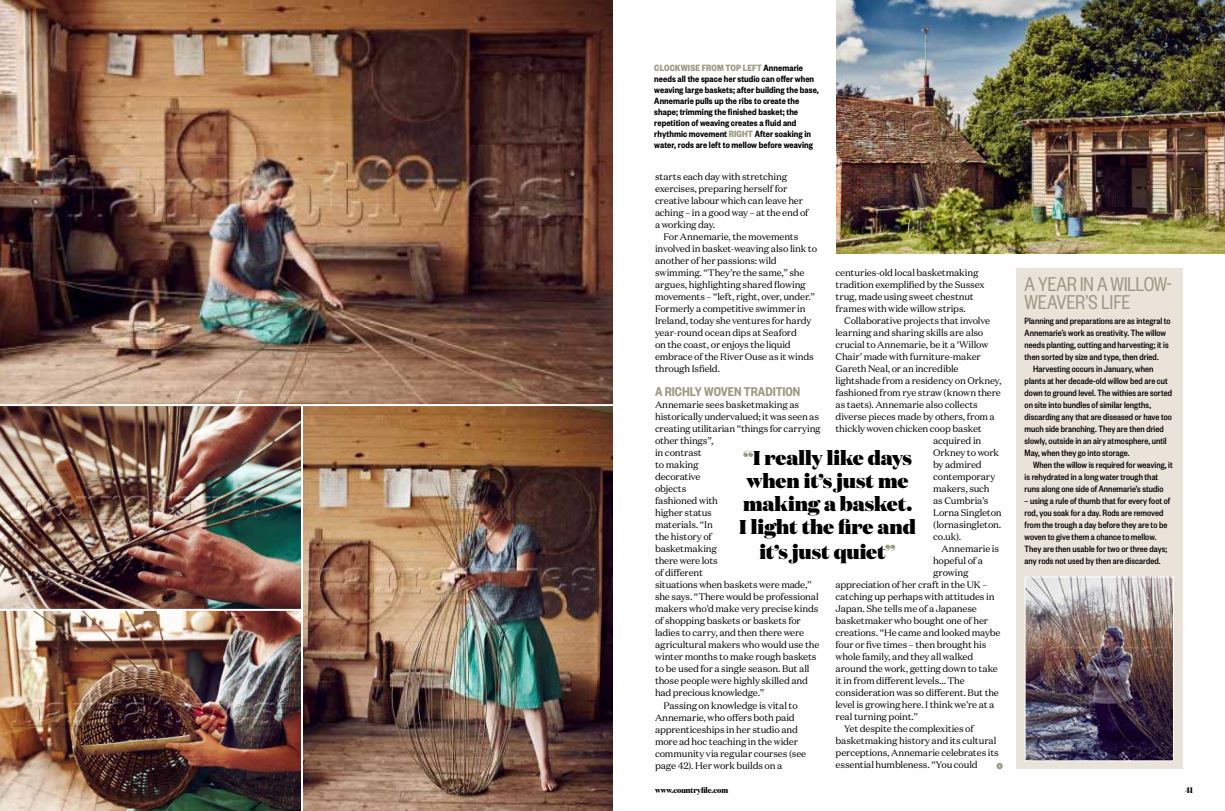
<style>
.page{position:relative;width:1225px;height:811px;background:#fff}
.page>*{position:absolute;margin:0;border:0;box-sizing:border-box;transform-origin:0 0}
.t1{font:22px/18px "Founders Grotesk Cond";letter-spacing:-.01em;color:#9b9a81}
.t2{font:900 20px/23px "Domaine Display";letter-spacing:-.005em;color:#000;text-align:center}
.t3{font:600 14px "Founders Grotesk Cond";color:#9b9a81}
.t4{font:500 10px/12px "Founders Grotesk Cond";letter-spacing:.005em;color:#000}
.t5{font:600 10px/11px "Founders Grotesk Cond";letter-spacing:.005em;color:#000}
.t6{font:9.5px/12px "Domaine Text";letter-spacing:-.02em;color:#000}
.t7{font:700 8px "Domaine Display Narrow";color:#000}
.t8{font:700 8px "Domaine Display";color:#000}
.s1{font-weight:700;color:#9b9a81}
.s2{color:#9b9a81}
</style>
<div class="page">
<img style="left:0;top:0;width:612px;height:404px">
<img style="left:837px;top:0;width:388px;height:253px">
<img style="left:303px;top:406px;width:309px;height:405px">
<img style="left:0;top:611px;width:301px;height:200px">
<div style="left:1016px;top:268px;width:166px;height:500px;background:#e9e3da"></div>
<img style="left:1026px;top:578px;width:146px;height:181px">
<div style="left:1024px;top:576px;width:150px;height:185px;border:1px solid #fff"></div>
<img style="left:0;top:406px;width:301px;height:203px">
<svg style="left:996px;top:763px;width:6px;height:6px"></svg>
<p class="t5" style="left:654px;top:61px;width:166px"><span class="s1">CLOCKWISE FROM TOP LEFT</span> Annemarie needs all the space her studio can offer when weaving large baskets; after building the base, Annemarie pulls up the ribs to create the shape; trimming the finished basket; the repetition of weaving creates a fluid and rhythmic movement <span class="s1">RIGHT</span> After soaking in water, rods are left to mellow before weaving</p>
<p class="t6" style="left:655px;top:171px;width:155px">starts each day with stretching exercises, preparing herself for creative labour which can leave her aching – in a good way – at the end of a working day.</p>
<p class="t6" style="left:655px;top:231px;width:164px;text-indent:9px">For Annemarie, the movements involved in basket-weaving also link to another of her passions: wild swimming. “They’re the same,” she argues, highlighting shared flowing movements – “left, right, over, under.” Formerly a competitive swimmer in Ireland, today she ventures for hardy year-round ocean dips at Seaford<br>on the coast, or enjoys the liquid embrace of the River Ouse as it winds through Isfield.</p>
<h3 class="t3" style="left:655px;top:383px;width:147px">A RICHLY WOVEN TRADITION</h3>
<p class="t6" style="left:655px;top:399px;width:146px">Annemarie sees basketmaking as</p>
<p class="t6" style="left:655px;top:411px;width:166px">historically undervalued; it was seen as</p>
<p class="t6" style="left:655px;top:423px;width:167px">creating utilitarian “things for carrying</p>
<p class="t6" style="left:655px;top:435px;width:60px">other things”,</p>
<p class="t6" style="left:655px;top:447px;width:48px">in contrast</p>
<p class="t6" style="left:655px;top:459px;width:45px">to making</p>
<p class="t6" style="left:655px;top:471px;width:47px">decorative</p>
<p class="t6" style="left:655px;top:483px;width:33px">objects</p>
<p class="t6" style="left:655px;top:495px;width:64px">fashioned with</p>
<p class="t6" style="left:655px;top:507px;width:58px">higher status</p>
<p class="t6" style="left:655px;top:519px;width:59px">materials. “In</p>
<p class="t6" style="left:655px;top:531px;width:58px">the history of</p>
<p class="t6" style="left:655px;top:543px;width:63px">basketmaking</p>
<p class="t6" style="left:655px;top:555px;width:64px">there were lots</p>
<p class="t6" style="left:655px;top:567px;width:49px">of different</p>
<p class="t6" style="left:655px;top:579px;width:158px">situations when baskets were made,”</p>
<p class="t6" style="left:655px;top:591px;width:165px">she says. “There would be professional</p>
<p class="t6" style="left:655px;top:603px;width:165px">makers who’d make very precise kinds</p>
<p class="t6" style="left:655px;top:615px;width:147px">of shopping baskets or baskets for</p>
<p class="t6" style="left:655px;top:627px;width:151px">ladies to carry, and then there were</p>
<p class="t6" style="left:655px;top:639px;width:166px">agricultural makers who would use the</p>
<p class="t6" style="left:655px;top:651px;width:163px">winter months to make rough baskets</p>
<p class="t6" style="left:655px;top:663px;width:156px">to be used for a single season. But all</p>
<p class="t6" style="left:655px;top:675px;width:155px">those people were highly skilled and</p>
<p class="t6" style="left:655px;top:687px;width:111px">had precious knowledge.”</p>
<p class="t6" style="left:663px;top:699px;width:136px">Passing on knowledge is vital to</p>
<p class="t6" style="left:655px;top:711px;width:141px">Annemarie, who offers both paid</p>
<p class="t6" style="left:655px;top:723px;width:145px">apprenticeships in her studio and</p>
<p class="t6" style="left:655px;top:735px;width:144px">more ad hoc teaching in the wider</p>
<p class="t6" style="left:655px;top:747px;width:153px">community via regular courses (see</p>
<p class="t6" style="left:655px;top:759px;width:129px">page 42). Her work builds on a</p>
<p class="t6" style="left:835px;top:267px;width:150px">centuries-old local basketmaking tradition exemplified by the Sussex trug, made using sweet chestnut frames with wide willow strips.</p>
<p class="t6" style="left:844px;top:315px;width:147px">Collaborative projects that involve</p>
<p class="t6" style="left:835px;top:327px;width:149px">learning and sharing skills are also</p>
<p class="t6" style="left:835px;top:339px;width:154px">crucial to Annemarie, be it a ‘Willow</p>
<p class="t6" style="left:835px;top:351px;width:147px">Chair’ made with furniture-maker</p>
<p class="t6" style="left:835px;top:363px;width:124px">Gareth Neal, or an incredible</p>
<p class="t6" style="left:835px;top:375px;width:167px">lightshade from a residency on Orkney,</p>
<p class="t6" style="left:835px;top:387px;width:167px">fashioned from rye straw (known there</p>
<p class="t6" style="left:835px;top:399px;width:144px">as taets). Annemarie also collects</p>
<p class="t6" style="left:835px;top:411px;width:161px">diverse pieces made by others, from a</p>
<p class="t6" style="left:835px;top:423px;width:148px">thickly woven chicken coop basket</p>
<p class="t6" style="left:933px;top:435px;width:50px">acquired in</p>
<p class="t6" style="left:933px;top:447px;width:67px">Orkney to work</p>
<p class="t6" style="left:933px;top:459px;width:50px">by admired</p>
<p class="t6" style="left:933px;top:471px;width:64px">contemporary</p>
<p class="t6" style="left:933px;top:483px;width:58px">makers, such</p>
<p class="t6" style="left:933px;top:495px;width:57px">as Cumbria’s</p>
<p class="t6" style="left:933px;top:507px;width:70px">Lorna Singleton</p>
<p class="t6" style="left:933px;top:519px;width:70px">(lornasingleton.</p>
<p class="t6" style="left:933px;top:531px;width:30px">co.uk).</p>
<p class="t6" style="left:941px;top:543px;width:59px">Annemarie is</p>
<p class="t6" style="left:933px;top:555px;width:51px">hopeful of a</p>
<p class="t6" style="left:933px;top:567px;width:37px">growing</p>
<p class="t6" style="left:835px;top:579px;width:153px">appreciation of her craft in the UK –</p>
<p class="t6" style="left:835px;top:591px;width:160px">catching up perhaps with attitudes in</p>
<p class="t6" style="left:835px;top:603px;width:143px">Japan. She tells me of a Japanese</p>
<p class="t6" style="left:835px;top:615px;width:154px">basketmaker who bought one of her</p>
<p class="t6" style="left:835px;top:627px;width:167px">creations. “He came and looked maybe</p>
<p class="t6" style="left:835px;top:639px;width:152px">four or five times – then brought his</p>
<p class="t6" style="left:835px;top:651px;width:139px">whole family, and they all walked</p>
<p class="t6" style="left:835px;top:663px;width:164px">around the work, getting down to take</p>
<p class="t6" style="left:835px;top:675px;width:131px">it in from different levels... The</p>
<p class="t6" style="left:835px;top:687px;width:165px">consideration was so different. But the</p>
<p class="t6" style="left:835px;top:699px;width:160px">level is growing here. I think we’re at a</p>
<p class="t6" style="left:835px;top:711px;width:84px">real turning point.”</p>
<p class="t6" style="left:844px;top:723px;width:131px">Yet despite the complexities of</p>
<p class="t6" style="left:835px;top:735px;width:162px">basketmaking history and its cultural</p>
<p class="t6" style="left:835px;top:747px;width:165px">perceptions, Annemarie celebrates its</p>
<p class="t6" style="left:835px;top:759px;width:144px">essential humbleness. “You could</p>
<h2 class="t2" style="left:739px;top:446px;width:178px"><span class="s2">“</span>I really like days when it’s just me making a basket.<br>I light the fire and</h2>
<h2 class="t2" style="left:759px;top:540px;width:138px">it’s just quiet<span class="s2">”</span></h2>
<h1 class="t1" style="left:1024px;top:274px;width:149px">A YEAR IN A WILLOW-<br>WEAVER’S LIFE</h1>
<p class="t4" style="left:1024px;top:315px;width:147px">Planning and preparations are as integral to</p>
<p class="t4" style="left:1024px;top:327px;width:143px">Annemarie’s work as creativity. The willow</p>
<p class="t4" style="left:1024px;top:339px;width:146px">needs planting, cutting and harvesting; it is</p>
<p class="t4" style="left:1024px;top:351px;width:136px">then sorted by size and type, then dried.</p>
<p class="t4" style="left:1033px;top:363px;width:122px">Harvesting occurs in January, when</p>
<p class="t4" style="left:1024px;top:375px;width:145px">plants at her decade-old willow bed are cut</p>
<p class="t4" style="left:1024px;top:387px;width:149px">down to ground level. The withies are sorted</p>
<p class="t4" style="left:1024px;top:399px;width:128px">on site into bundles of similar lengths,</p>
<p class="t4" style="left:1024px;top:411px;width:149px">discarding any that are diseased or have too</p>
<p class="t4" style="left:1024px;top:423px;width:141px">much side branching. They are then dried</p>
<p class="t4" style="left:1024px;top:435px;width:144px">slowly, outside in an airy atmosphere, until</p>
<p class="t4" style="left:1024px;top:447px;width:106px">May, when they go into storage.</p>
<p class="t4" style="left:1033px;top:459px;width:141px">When the willow is required for weaving, it</p>
<p class="t4" style="left:1024px;top:471px;width:135px">is rehydrated in a long water trough that</p>
<p class="t4" style="left:1024px;top:483px;width:140px">runs along one side of Annemarie’s studio</p>
<p class="t4" style="left:1024px;top:495px;width:147px">– using a rule of thumb that for every foot of rod, you soak for a day. Rods are removed from the trough a day before they are to be woven to give them a chance to mellow.<br>They are then usable for two or three days; any rods not used by then are discarded.</p>
<p class="t7" style="left:655px;top:785px;width:75px">www.countryfile.com</p>
<p class="t8" style="left:1185px;top:785px;width:10px">41</p>
</div>
